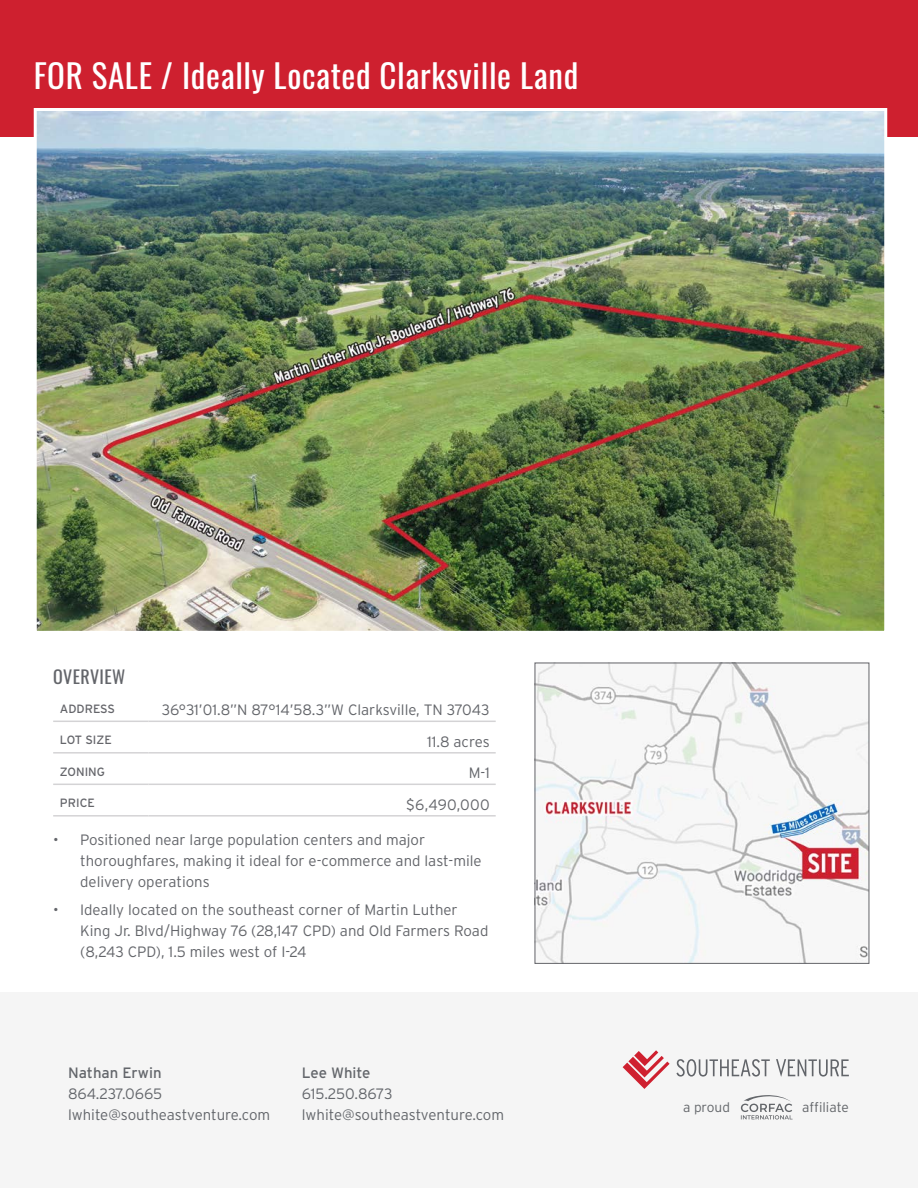
<style>
.page{position:relative;width:918px;height:1188px;background:#fff}
.page>*{position:absolute;margin:0;border:0;box-sizing:border-box;transform-origin:0 0}
.Headline{font:33px "Oswald";letter-spacing:.02em;color:#fff}
.Headline-2{font:18px "Oswald";letter-spacing:.02em;color:#63656a}
.Content{font:300 15px/21px "Interstate";color:#63656a}
.t1{font:300 15px/21px "Interstate";color:#63666b}
.t2{font:15px "Interstate";color:#63666b}
.t3{font:300 13.65px "Interstate";color:#63666a}
.Table_Header{font:12px "Interstate";color:#64656a}
</style>
<div class="page">
<div style="left:0;top:992px;width:918px;height:196px;background:#f5f5f5"></div>
<svg style="left:623px;top:1050px;width:47px;height:39px"></svg>
<svg style="left:676px;top:1059px;width:94px;height:18px"></svg>
<svg style="left:776px;top:1059px;width:73px;height:18px"></svg>
<svg style="left:741px;top:1095px;width:52px;height:24px"></svg>
<img style="left:537px;top:665px;width:330px;height:297px">
<hr style="left:53px;top:721px;width:95px;height:1px;background:#d4d3d5">
<hr style="left:148px;top:721px;width:348px;height:1px;background:#d4d3d5">
<hr style="left:53px;top:752px;width:95px;height:2px;background:#d4d3d5">
<hr style="left:148px;top:752px;width:348px;height:2px;background:#d4d3d5">
<hr style="left:53px;top:784px;width:95px;height:1px;background:#d4d3d5">
<hr style="left:148px;top:784px;width:348px;height:1px;background:#d4d3d5">
<hr style="left:53px;top:815px;width:95px;height:2px;background:#d4d3d5">
<hr style="left:148px;top:815px;width:348px;height:2px;background:#d4d3d5">
<div style="left:0;top:0;width:918px;height:136px;background:#ce202f"></div>
<img style="left:38px;top:112px;width:845px;height:518px">
<div style="left:34px;top:108px;width:853px;height:526px;border:3px solid #fff"></div>
<p class="Headline" style="left:34px;top:46px;width:546px">FOR SALE / Ideally Located Clarksville Land</p>
<p class="Headline-2" style="left:53px;top:660px;width:73px">OVERVIEW</p>
<p class="Table_Header" style="left:60px;top:702px;width:57px">ADDRESS</p>
<p class="Content" style="left:162px;top:699px;width:329px">36°31’01.8”N 87°14’58.3”W Clarksville, TN 37043</p>
<p class="Table_Header" style="left:60px;top:733px;width:53px">LOT SIZE</p>
<p class="Content" style="left:427px;top:731px;width:64px">11.8 acres</p>
<p class="Table_Header" style="left:60px;top:765px;width:46px">ZONING</p>
<p class="Content" style="left:469px;top:762px;width:22px">M-1</p>
<p class="Table_Header" style="left:60px;top:796px;width:36px">PRICE</p>
<p class="Content" style="left:406px;top:794px;width:85px">$6,490,000</p>
<p class="Content" style="left:80px;top:829px;width:403px;text-indent:-27px">• Positioned near large population centers and major thoroughfares, making it ideal for e-commerce and last-mile delivery operations</p>
<p class="Content" style="left:80px;top:899px;width:410px;text-indent:-27px">• Ideally located on the southeast corner of Martin Luther<br>King Jr. Blvd/Highway 76 (28,147 CPD) and Old Farmers Road (8,243 CPD), 1.5 miles west of I-24</p>
<p class="t2" style="left:68px;top:1064px;width:95px">Nathan Erwin</p>
<p class="t1" style="left:68px;top:1083px;width:204px">864.237.0665 lwhite@southeastventure.com</p>
<p class="t2" style="left:302px;top:1064px;width:70px">Lee White</p>
<p class="t1" style="left:302px;top:1083px;width:204px">615.250.8673 lwhite@southeastventure.com</p>
<p class="t3" style="left:683px;top:1099px;width:48px">a proud</p>
<p class="t3" style="left:802px;top:1099px;width:48px">affiliate</p>
</div>
